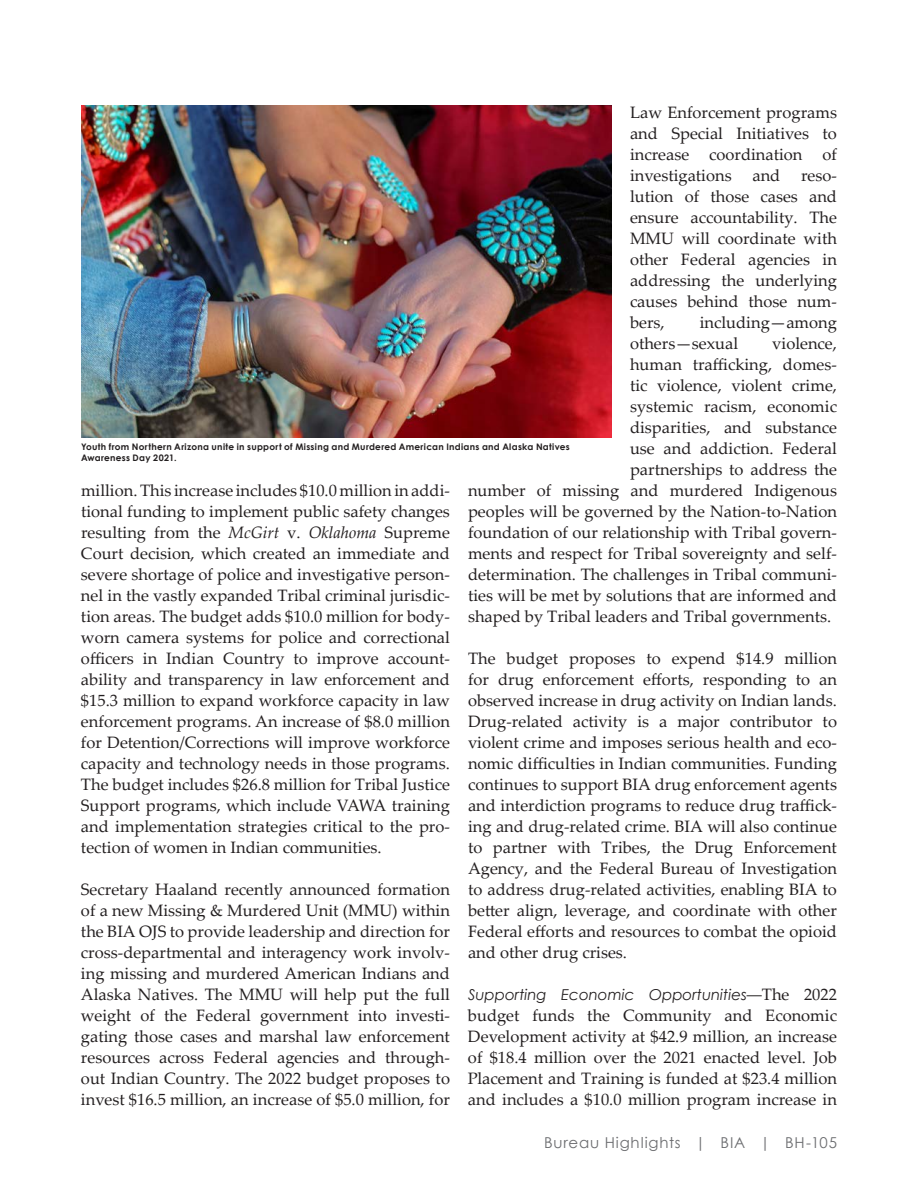
<style>
.page{position:relative;width:918px;height:1188px;background:#fff}
.page>*{position:absolute;margin:0;border:0;box-sizing:border-box;transform-origin:0 0}
.t1{font:16.5px/21px "Palatino Linotype";color:#231f20;text-align:justify}
.t2{font:italic 15px "Century Gothic";color:#231f20}
.t3{font:15px "Century Gothic";letter-spacing:.055em;color:#6c6d70}
.t4{font:700 9px/10.8px "Century Gothic";letter-spacing:.03em;color:#231f20}
.s1{font-style:italic}
.s2{font-family:"Palatino Linotype";font-style:normal;font-size:16.5px}
</style>
<div class="page">
<img style="left:81px;top:105px;width:531px;height:333px">
<p class="t1" style="left:630px;top:101px;width:209px">Law Enforcement programs and Special Initiatives to increase coordination of investigations</p>
<p class="t1" style="left:752px;top:164px;width:29px">and</p>
<p class="t1" style="left:630px;top:164px;width:209px;text-indent:171px">reso&shy;lution of those cases and ensure accountability. The MMU will coordinate with other Federal agencies in addressing the underlying causes behind those num&shy;bers,</p>
<p class="t1" style="left:630px;top:311px;width:209px;text-indent:70px">including—among others—sexual</p>
<p class="t1" style="left:772px;top:332px;width:66px">violence,</p>
<p class="t1" style="left:630px;top:353px;width:208px">human trafficking, domes-</p>
<p class="t1" style="left:630px;top:374px;width:209px">tic violence, violent crime,</p>
<p class="t1" style="left:630px;top:395px;width:209px">systemic racism, economic</p>
<p class="t1" style="left:630px;top:416px;width:208px">disparities, and substance</p>
<p class="t1" style="left:630px;top:437px;width:209px">use and addiction. Federal</p>
<p class="t1" style="left:630px;top:458px;width:208px">partnerships to address the</p>
<p class="t1" style="left:468px;top:479px;width:371px">number of missing and murdered Indigenous</p>
<p class="t1" style="left:468px;top:500px;width:370px">peoples will be governed by the Nation-to-Nation</p>
<p class="t1" style="left:468px;top:521px;width:371px">foundation of our relationship with Tribal govern-</p>
<p class="t1" style="left:468px;top:542px;width:371px">ments and respect for Tribal sovereignty and self-</p>
<p class="t1" style="left:468px;top:563px;width:371px">determination. The challenges in Tribal communi-</p>
<p class="t1" style="left:468px;top:584px;width:371px">ties will be met by solutions that are informed and</p>
<p class="t1" style="left:468px;top:605px;width:365px">shaped by Tribal leaders and Tribal governments.</p>
<p class="t1" style="left:468px;top:647px;width:371px">The budget proposes to expend $14.9 million for drug enforcement efforts, responding to an observed increase in drug activity on Indian lands.<br>Drug-related activity is a major contributor to violent crime and imposes serious health and eco&shy;nomic difficulties in Indian communities. Funding continues to support BIA drug enforcement agents and interdiction programs to reduce drug traffick&shy;ing and drug-related crime. BIA will also continue to partner with Tribes, the Drug Enforcement Agency, and the Federal Bureau of Investigation to address drug-related activities, enabling BIA to better align, leverage, and coordinate with other Federal efforts and resources to combat the opioid and other drug crises.</p>
<p class="t4" style="left:81px;top:441px;width:490px">Youth from Northern Arizona unite in support of Missing and Murdered American Indians and Alaska Natives<br>Awareness Day 2021.</p>
<p class="t1" style="left:81px;top:479px;width:371px">million. This increase includes $10.0 million in addi&shy;tional funding to implement public safety changes resulting from the <span class="s1">McGirt</span> v. <span class="s1">Oklahoma</span> Supreme Court decision, which created an immediate and severe shortage of police and investigative person&shy;nel in the vastly expanded Tribal criminal jurisdic&shy;tion areas. The budget adds $10.0 million for body&shy;worn camera systems for police and correctional officers in Indian Country to improve account&shy;ability and transparency in law enforcement and $15.3 million to expand workforce capacity in law enforcement programs. An increase of $8.0 million for Detention/Corrections will improve workforce capacity and technology needs in those programs.<br>The budget includes $26.8 million for Tribal Justice Support programs, which include VAWA training and implementation strategies critical to the pro&shy;tection of women in Indian communities.</p>
<p class="t1" style="left:81px;top:878px;width:371px">Secretary Haaland recently announced formation of a new Missing &amp; Murdered Unit (MMU) within the BIA OJS to provide leadership and direction for cross-departmental and interagency work involv&shy;ing missing and murdered American Indians and Alaska Natives. The MMU will help put the full weight of the Federal government into investi&shy;gating those cases and marshal law enforcement resources across Federal agencies and through&shy;out Indian Country. The 2022 budget proposes to invest $16.5 million, an increase of $5.0 million, for</p>
<p class="t2" style="left:468px;top:984px;width:371px">Supporting Economic Opportunities—<span class="s2">The 2022</span></p>
<p class="t1" style="left:468px;top:1004px;width:371px">budget funds the Community and Economic Development activity at $42.9 million, an increase of $18.4 million over the 2021 enacted level. Job Placement and Training is funded at $23.4 million and includes a $10.0 million program increase in</p>
<p class="t3" style="left:544px;top:1132px;width:294px">Bureau Highlights | BIA | BH-105</p>
</div>
